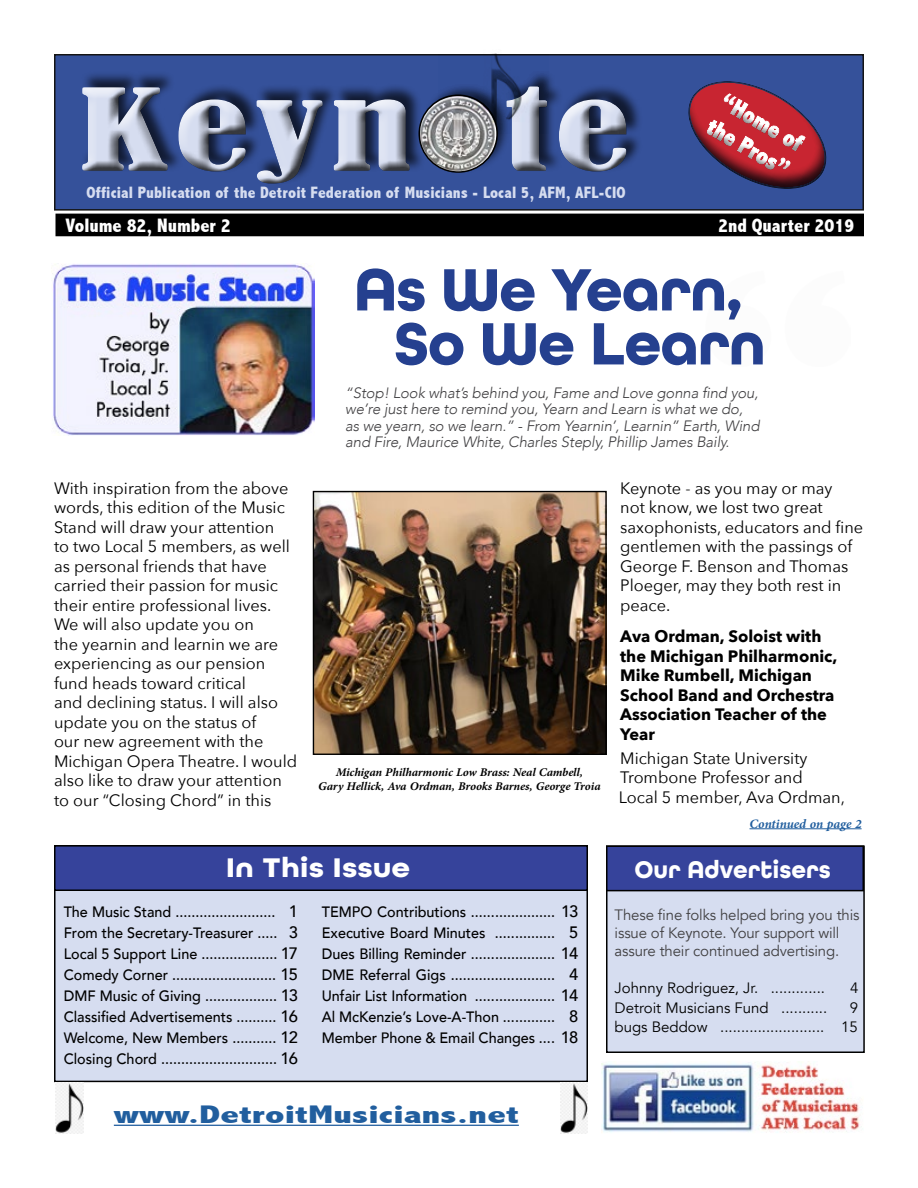
<style>
.page{position:relative;width:918px;height:1188px;background:#fff}
.page>*{position:absolute;margin:0;border:0;box-sizing:border-box;transform-origin:0 0}
.t1{font:700 63px/54px "All Round Gothic";letter-spacing:-.02em;color:#25408f}
.t2{font:700 28.5px "All Round Gothic";color:#fff;scale:1.12 1}
.t3{font:800 condensed 25.5px "Abadi";color:#215e9e;scale:1.56 1}
.t4{font:700 25.5px "All Round Gothic";color:#fff}
.t5{font:800 condensed 19.5px "Abadi";color:#fff}
.t6{font:italic 700 18px "Adobe Arabic";color:#215e9e}
.t7{font:16.5px/19.5px "Avenir Next";color:#000}
.t8{font:700 16.5px/19.5px "Avenir Next";color:#000}
.t9{font:italic 700 16.5px/13.5px "Adobe Arabic";color:#000;text-align:center}
.t10{font:800 condensed 16.5px "Abadi";letter-spacing:.01em;color:#d6ddf0}
.t11{font:500 16.5px/21px "Avenir";color:#000}
.t12{font:500 15px/21px "Avenir";color:#000;scale:.96 1}
.t13{font:italic 300 15px/16.5px "Avenir";letter-spacing:-.01em;color:#414042}
.t14{font:15px/19.5px "Avenir";color:#000;text-align:right}
.t15{font:15px/18px "Avenir";letter-spacing:-.01em;color:#414042}
.s1{font-size:16.5px}
</style>
<div class="page">
<div style="left:55px;top:55px;width:808px;height:155px;background:#35519a"></div>
<div style="left:54px;top:54px;width:810px;height:157px;border:2px solid #000"></div>
<div style="left:71px;top:75px;width:561px;height:110px;background:#fff;opacity:.75"></div>
<div style="left:73px;top:79px;width:565px;height:106px;background:#000;opacity:.75"></div>
<div style="left:56px;top:214px;width:807px;height:22px;background:#000"></div>
<img style="left:315px;top:493px;width:290px;height:260px">
<div style="left:313px;top:491px;width:294px;height:264px;border:1px solid #000"></div>
<img style="left:52px;top:263px;width:263px;height:173px">
<div style="left:55px;top:846px;width:532px;height:235px;background:#d6ddf0"></div>
<div style="left:54px;top:845px;width:534px;height:237px;border:2px solid #000"></div>
<div style="left:55px;top:846px;width:532px;height:44px;background:#36439b"></div>
<div style="left:54px;top:845px;width:534px;height:46px;border:2px solid #000"></div>
<div style="left:607px;top:846px;width:257px;height:206px;background:#d6ddf0"></div>
<div style="left:606px;top:845px;width:259px;height:208px;border:2px solid #000"></div>
<div style="left:607px;top:846px;width:256px;height:45px;background:#36439b"></div>
<div style="left:606px;top:845px;width:258px;height:46px;border:2px solid #000"></div>
<img style="left:602px;top:1063px;width:258px;height:70px">
<hr style="left:114px;top:1125px;width:405px;height:1px;background:#215e9e">
<img style="left:56px;top:1082px;width:27px;height:52px">
<img style="left:560px;top:1082px;width:28px;height:52px">
<svg style="left:658px;top:54px;width:203px;height:160px"></svg>
<hr style="left:750px;top:829px;width:112px;height:1px;background:#215e9e">
<img style="left:438px;top:53px;width:110px;height:81px">
<img style="left:419px;top:95px;width:78px;height:77px">
<div style="left:418px;top:95px;width:80px;height:78px;border:2px solid #000;border-radius:50%"></div>
<p class="t10" style="left:87px;top:183px;width:541px">Official Publication of the Detroit Federation of Musicians - Local 5, AFM, AFL-CIO</p>
<p class="t5" style="left:66px;top:214px;width:167px">Volume 82, Number 2</p>
<p class="t5" style="left:718px;top:214px;width:138px">2nd Quarter 2019</p>
<h1 class="t1" style="left:394px;top:263px;width:374px;text-indent:-40px">As We Yearn,<br>So We Learn</h1>
<p class="t13" style="left:345px;top:384px;width:416px">“Stop! Look what’s behind you, Fame and Love gonna find you, we’re just here to remind you, Yearn and Learn is what we do, as we yearn, so we learn.” - From Yearnin’, Learnin” Earth, Wind and Fire, Maurice White, Charles Steply, Phillip James Baily.</p>
<p class="t7" style="left:54px;top:478px;width:245px">With inspiration from the above words, this edition of the Music<br>Stand will draw your attention<br>to two Local 5 members, as well as personal friends that have carried their passion for music their entire professional lives.<br>We will also update you on<br>the yearnin and learnin we are experiencing as our pension fund heads toward critical<br>and declining status. I will also update you on the status of<br>our new agreement with the<br>Michigan Opera Theatre. I would also like to draw your attention to our “Closing Chord” in this</p>
<p class="t7" style="left:620px;top:478px;width:245px">Keynote - as you may or may<br>not know, we lost two great saxophonists, educators and fine gentlemen with the passings of<br>George F. Benson and Thomas<br>Ploeger, may they both rest in peace.</p>
<p class="t8" style="left:620px;top:627px;width:219px">Ava Ordman, Soloist with the Michigan Philharmonic,<br>Mike Rumbell, Michigan<br>School Band and Orchestra<br>Association Teacher of the<br>Year</p>
<p class="t7" style="left:619px;top:748px;width:228px">Michigan State University<br>Trombone Professor and<br>Local 5 member, Ava Ordman,</p>
<p class="t9" style="left:318px;top:764px;width:284px">Michigan Philharmonic Low Brass: Neal Cambell,<br>Gary Hellick, Ava Ordman, Brooks Barnes, George Troia</p>
<p class="t6" style="left:750px;top:811px;width:114px">Continued on page 2</p>
<h2 class="t2" style="left:226px;top:851px;width:166px">In This Issue</h2>
<h3 class="t4" style="left:634px;top:854px;width:198px">Our Advertisers</h3>
<p class="t11" style="left:289px;top:900px;width:11px">1<br>3</p>
<p class="t12" style="left:64px;top:943px;width:246px;text-align:justify">Local 5 Support Line ................... <span class="s1">17<br></span>Comedy Corner .......................... <span class="s1">15<br></span>DMF Music of Giving .................. <span class="s1">13<br></span>Classified Advertisements .......... <span class="s1">16<br></span>Welcome, New Members ........... <span class="s1">12<br></span>Closing Chord ............................. <span class="s1">16</span></p>
<p class="t12" style="left:64px;top:901px;width:224px">The Music Stand .........................<br>From the Secretary-Treasurer .....</p>
<p class="t12" style="left:322px;top:901px;width:269px">TEMPO Contributions ..................... <span class="s1">13</span></p>
<p class="t11" style="left:569px;top:921px;width:11px">5</p>
<p class="t12" style="left:322px;top:943px;width:269px">Dues Billing Reminder ..................... <span class="s1">14</span></p>
<p class="t11" style="left:569px;top:963px;width:11px">4</p>
<p class="t12" style="left:322px;top:985px;width:269px">Unfair List Information .................... <span class="s1">14</span></p>
<p class="t11" style="left:569px;top:1005px;width:11px">8</p>
<p class="t12" style="left:322px;top:1027px;width:269px">Member Phone &amp; Email Changes .... <span class="s1">18</span></p>
<p class="t12" style="left:322px;top:922px;width:244px">Executive Board Minutes ...............</p>
<p class="t12" style="left:322px;top:964px;width:244px">DME Referral Gigs ..........................</p>
<p class="t12" style="left:322px;top:1006px;width:245px">Al McKenzie’s Love-A-Thon .............</p>
<h3 class="t3" style="left:114px;top:1099px;width:261px">www.DetroitMusicians.net</h3>
<p class="t15" style="left:615px;top:906px;width:246px">These fine folks helped bring you this issue of Keynote. Your support will assure their continued advertising.</p>
<p class="t14" style="left:615px;top:979px;width:212px">Johnny Rodriguez, Jr. .............</p>
<p class="t14" style="left:850px;top:979px;width:10px">4</p>
<p class="t14" style="left:615px;top:998px;width:214px">Detroit Musicians Fund ...........</p>
<p class="t14" style="left:615px;top:998px;width:245px">9<br>bugs Beddow ......................... 15</p>
</div>
